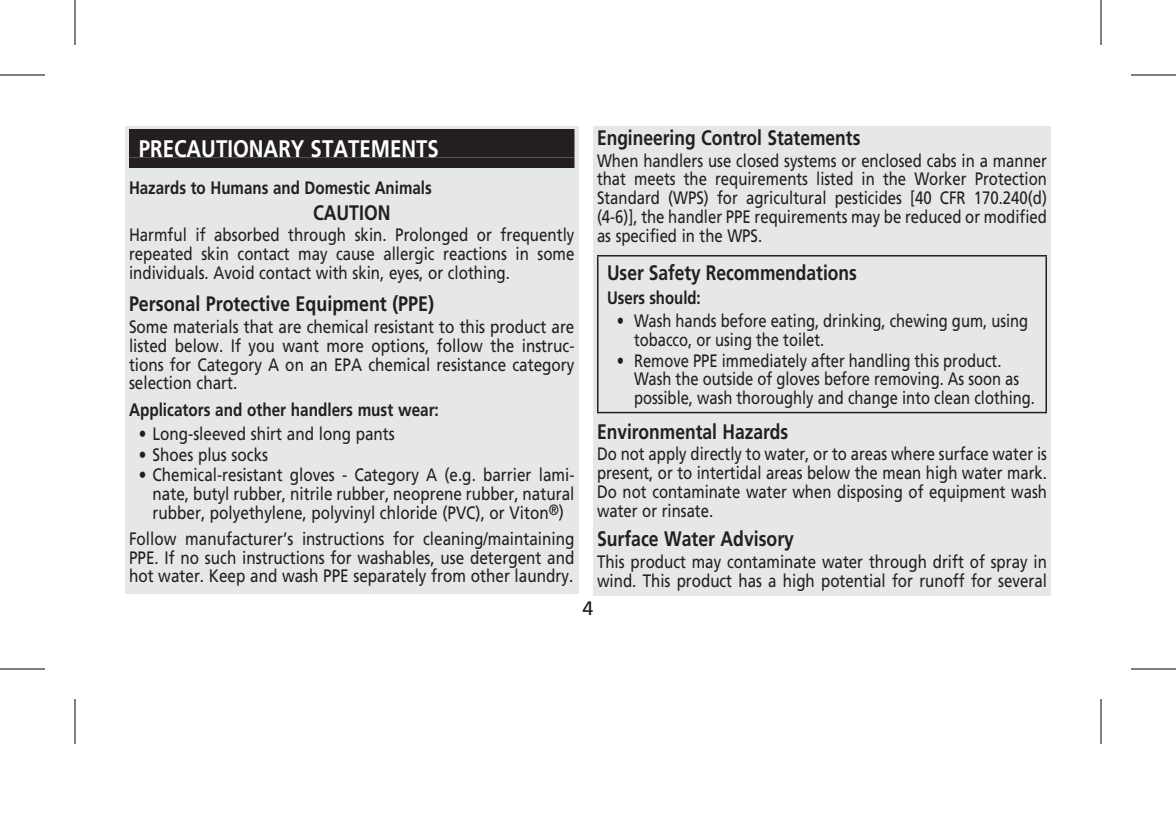
<style>
.page{position:relative;width:1176px;height:831px;background:#fff}
.page>*{position:absolute;margin:0;border:0;box-sizing:border-box;transform-origin:0 0}
.t1{font:700 24px "Frutiger";color:#fff;scale:.85 1}
.t2{font:700 21px "Frutiger";color:#231f20;scale:.83 1}
.t3{font:700 21px "Frutiger";color:#231f20;scale:.85 1}
.t4{font:700 21px "Frutiger";color:#231f20;scale:.84 1}
.t5{font:19.5px "Frutiger";color:#231f20}
.t6{font:18px/18.9px "Frutiger";color:#231f20;text-align:justify;scale:.85 1}
.t7{font:18px/18.9px "Frutiger";color:#231f20;text-align:justify;scale:.83 1}
.t8{font:18px/18.9px "Frutiger";color:#231f20;text-align:justify;scale:.84 1}
.t9{font:18px/18.6px "Frutiger";color:#231f20;scale:.82 1}
.t10{font:700 18px "Frutiger";color:#231f20;scale:.85 1}
.t11{font:700 18px "Frutiger";color:#231f20;scale:.84 1}
.t12{font:700 18px "Frutiger";color:#231f20;scale:.83 1}
</style>
<div class="page">
<div style="left:594px;top:126px;width:457px;height:469px;background:#e6e7e9"></div>
<div style="left:125px;top:126px;width:454px;height:467px;background:#e6e7e9"></div>
<div style="left:129px;top:129px;width:445px;height:28px;background:#231f20"></div>
<div style="left:129px;top:157px;width:445px;height:11px;background:#231f20"></div>
<hr style="left:597px;top:255px;width:450px;height:2px;background:#231f20">
<hr style="left:597px;top:257px;width:1px;height:155px;background:#231f20">
<hr style="left:1046px;top:257px;width:1px;height:155px;background:#231f20">
<hr style="left:597px;top:412px;width:450px;height:1px;background:#231f20">
<hr style="left:0;top:74px;width:45px;height:2px;background:#000">
<hr style="left:1131px;top:74px;width:45px;height:2px;background:#000">
<hr style="left:0;top:668px;width:45px;height:2px;background:#000">
<hr style="left:1131px;top:668px;width:45px;height:2px;background:#000">
<hr style="left:74px;top:0;width:2px;height:45px;background:#000">
<hr style="left:74px;top:699px;width:2px;height:45px;background:#000">
<hr style="left:1100px;top:0;width:2px;height:45px;background:#000">
<hr style="left:1100px;top:699px;width:2px;height:45px;background:#000">
<h1 class="t1" style="left:139px;top:135px;width:354px">PRECAUTIONARY STATEMENTS</h1>
<p class="t11" style="left:129px;top:177px;width:362px">Hazards to Humans and Domestic Animals</p>
<p class="t4" style="left:313px;top:200px;width:94px">CAUTION</p>
<p class="t8" style="left:129px;top:226px;width:532px">Harmful if absorbed through skin. Prolonged or frequently repeated skin contact may cause allergic reactions in some individuals. Avoid contact with skin, eyes, or clothing.</p>
<p class="t3" style="left:129px;top:292px;width:360px">Personal Protective Equipment (PPE)</p>
<p class="t6" style="left:129px;top:317px;width:526px">Some materials that are chemical resistant to this product are listed below. If you want more options, follow the instruc&shy;tions for Category A on an EPA chemical resistance category selection chart.</p>
<p class="t10" style="left:129px;top:399px;width:366px">Applicators and other handlers must wear:</p>
<p class="t6" style="left:139px;top:425px;width:303px">• Long-sleeved shirt and long pants</p>
<p class="t6" style="left:139px;top:445px;width:154px">• Shoes plus socks</p>
<p class="t6" style="left:153px;top:465px;width:498px;text-indent:-14px">• Chemical-resistant gloves - Category A (e.g. barrier lami&shy;nate, butyl rubber, nitrile rubber, neoprene rubber, natural rubber, polyethylene, polyvinyl chloride (PVC), or Viton<sup>®</sup>)</p>
<p class="t6" style="left:129px;top:529px;width:526px">Follow manufacturer’s instructions for cleaning/maintaining PPE. If no such instructions for washables, use detergent and hot water. Keep and wash PPE separately from other laundry.</p>
<p class="t2" style="left:597px;top:125px;width:319px">Engineering Control Statements</p>
<p class="t7" style="left:597px;top:151px;width:544px">When handlers use closed systems or enclosed cabs in a manner that meets the requirements listed in the Worker Protection Standard (WPS) for agricultural pesticides [40 CFR 170.240(d) (4-6)], the handler PPE requirements may be reduced or modified as specified in the WPS.</p>
<p class="t2" style="left:607px;top:260px;width:303px">User Safety Recommendations</p>
<p class="t12" style="left:607px;top:287px;width:114px">Users should:</p>
<p class="t9" style="left:634px;top:312px;width:482px;text-indent:-17px">• Wash hands before eating, drinking, chewing gum, using tobacco, or using the toilet.</p>
<p class="t9" style="left:634px;top:352px;width:491px;text-indent:-17px">• Remove PPE immediately after handling this product.<br>Wash the outside of gloves before removing. As soon as possible, wash thoroughly and change into clean clothing.</p>
<p class="t2" style="left:597px;top:419px;width:232px">Environmental Hazards</p>
<p class="t7" style="left:597px;top:445px;width:544px">Do not apply directly to water, or to areas where surface water is present, or to intertidal areas below the mean high water mark.<br>Do not contaminate water when disposing of equipment wash water or rinsate.</p>
<p class="t4" style="left:597px;top:527px;width:236px">Surface Water Advisory</p>
<p class="t8" style="left:597px;top:553px;width:537px">This product may contaminate water through drift of spray in wind. This product has a high potential for runoff for several</p>
<p class="t5" style="left:583px;top:596px;width:12px">4</p>
</div>
